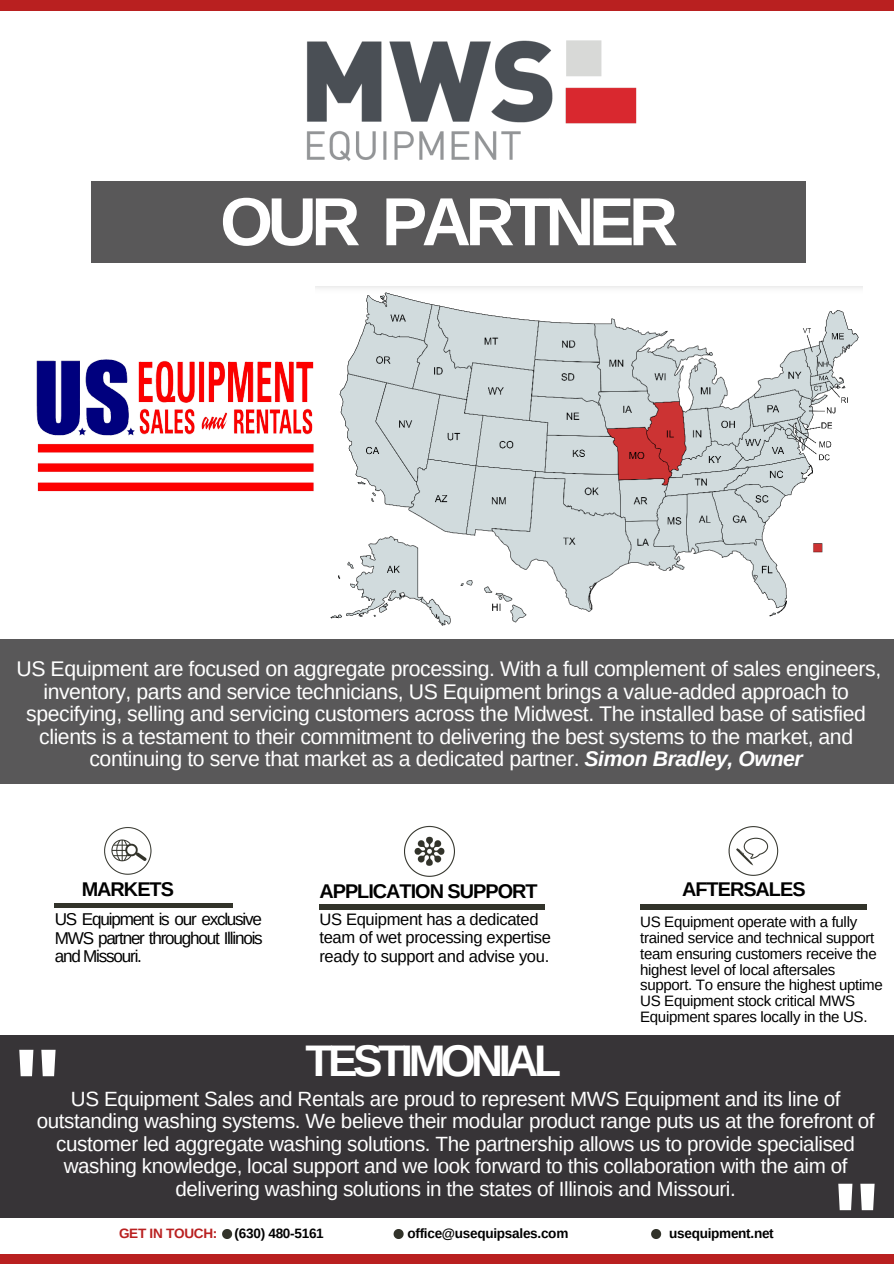
<style>
.page{position:relative;width:894px;height:1264px;background:#fff}
.page>*{position:absolute;margin:0;border:0;box-sizing:border-box;transform-origin:0 0}
.t1{font:700 105.9px "Arimo";color:#fff}
.t2{font:700 67.95px "Arimo";letter-spacing:-.08em;color:#fff}
.t3{font:700 44.25px "Arimo";letter-spacing:-.1em;color:#fff}
.t4{font:21.15px/22.5px "Arimo";letter-spacing:-.02em;color:#fff;text-align:center}
.t5{font:20.55px/22.5px "Arimo";letter-spacing:-.02em;color:#fff;text-align:center}
.t6{font:700 19.8px "Arimo";letter-spacing:-.05em;color:#000}
.t7{font:17.1px/18px "Arimo";letter-spacing:-.07em;color:#000;text-align:justify}
.t8{font:16.5px/18px "Arimo";letter-spacing:-.02em;color:#000}
.t9{font:15px/15.8px "Arimo";letter-spacing:-.02em;color:#000}
.t10{font:700 13.5px "Arimo";letter-spacing:-.02em;color:#000}
.t11{font:700 13.5px "Arimo";letter-spacing:-.02em;color:#b92020}
.s1{font-weight:700;font-style:italic}
</style>
<div class="page">
<div style="left:91px;top:181px;width:714px;height:81px;background:#595859"></div>
<div style="left:0;top:1035px;width:893px;height:182px;background:#373437"></div>
<img style="left:728px;top:826px;width:51px;height:50px">
<img style="left:404px;top:825px;width:51px;height:52px">
<img style="left:104px;top:827px;width:48px;height:47px">
<hr style="left:55px;top:903px;width:178px;height:4px;background:#32332a">
<div style="left:319px;top:904px;width:225px;height:5px;background:#32332a"></div>
<div style="left:640px;top:904px;width:226px;height:5px;background:#32332a"></div>
<div style="left:0;top:1254px;width:893px;height:9px;background:#b92020"></div>
<div style="left:0;top:0;width:893px;height:10px;background:#b92020"></div>
<svg style="left:393px;top:1229px;width:10px;height:9px"></svg>
<svg style="left:651px;top:1229px;width:10px;height:9px"></svg>
<svg style="left:222px;top:1229px;width:10px;height:9px"></svg>
<div style="left:0;top:639px;width:893px;height:145px;background:#595859"></div>
<img style="left:306px;top:40px;width:331px;height:121px">
<img style="left:36px;top:359px;width:278px;height:133px">
<img style="left:315px;top:286px;width:547px;height:340px">
<p class="t2" style="left:220px;top:184px;width:459px">OUR PARTNER</p>
<p class="t4" style="left:17px;top:657px;width:866px">US Equipment are focused on aggregate processing. With a full complement of sales engineers, inventory, parts and service technicians, US Equipment brings a value-added approach to specifying, selling and servicing customers across the Midwest. The installed base of satisfied clients is a testament to their commitment to delivering the best systems to the market, and continuing to serve that market as a dedicated partner. <span class="s1">Simon Bradley, Owner</span></p>
<p class="t6" style="left:82px;top:877px;width:94px">MARKETS</p>
<p class="t6" style="left:319px;top:880px;width:220px">APPLICATION SUPPORT</p>
<p class="t6" style="left:682px;top:877px;width:125px">AFTERSALES</p>
<p class="t9" style="left:640px;top:914px;width:244px">US Equipment operate with a fully trained service and technical support team ensuring customers receive the highest level of local aftersales support. To ensure the highest uptime US Equipment stock critical MWS Equipment spares locally in the US.</p>
<p class="t7" style="left:55px;top:910px;width:209px">US Equipment is our exclusive MWS partner throughout Illinois and Missouri.</p>
<p class="t8" style="left:319px;top:910px;width:233px">US Equipment has a dedicated team of wet processing expertise ready to support and advise you.</p>
<p class="t3" style="left:305px;top:1035px;width:257px">TESTIMONIAL</p>
<p class="t1" style="left:12px;top:1026px;width:52px">"</p>
<p class="t5" style="left:37px;top:1087px;width:839px">US Equipment Sales and Rentals are proud to represent MWS Equipment and its line of outstanding washing systems. We believe their modular product range puts us at the forefront of customer led aggregate washing solutions. The partnership allows us to provide specialised washing knowledge, local support and we look forward to this collaboration with the aim of delivering washing solutions in the states of Illinois and Missouri.</p>
<p class="t1" style="left:831px;top:1160px;width:52px">"</p>
<p class="t11" style="left:119px;top:1225px;width:100px">GET IN TOUCH:</p>
<p class="t10" style="left:234px;top:1225px;width:91px">(630) 480-5161</p>
<p class="t10" style="left:407px;top:1225px;width:162px">office@usequipsales.com</p>
<p class="t10" style="left:669px;top:1225px;width:106px">usequipment.net</p>
</div>
